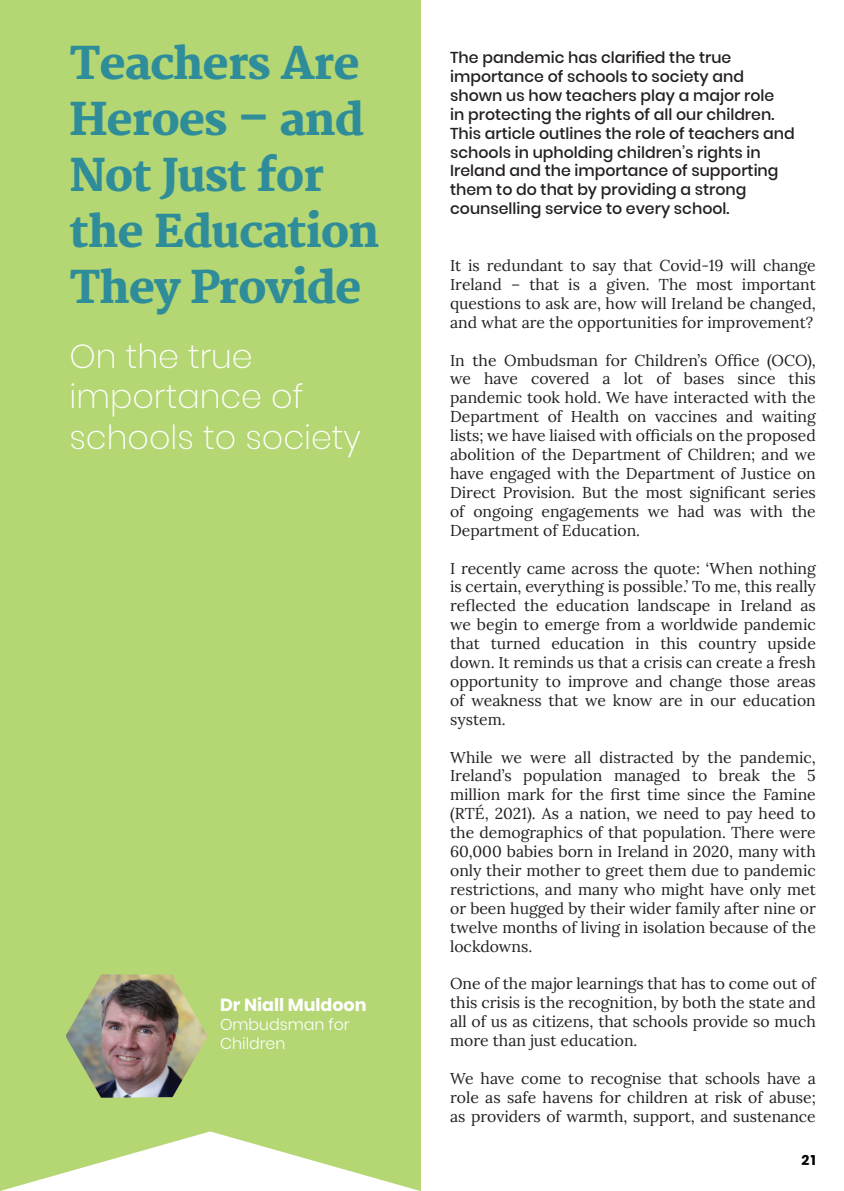
<style>
.page{position:relative;width:844px;height:1191px;background:#fff}
.page>*{position:absolute;margin:0;border:0;box-sizing:border-box;transform-origin:0 0}
.t1{font:800 43.75px/56px "Merriweather";letter-spacing:-.025em;color:#2f8d9a}
.t2{font:200 33.25px/40.2px "Poppins";color:#fff}
.t3{font:700 17.5px "Poppins";color:#fff}
.t4{font:15.75px/18.9px "Lora";color:#231f20;text-align:justify}
.t5{font:500 15.75px/18.9px "Poppins";color:#231f20}
.t6{font:300 15.75px/18.9px "Poppins";color:#fff}
.t7{font:700 14px "Poppins";color:#000}
</style>
<div class="page">
<div style="left:0;top:0;width:420px;height:1191px;background:#b4d673"></div>
<svg style="left:0;top:1131px;width:420px;height:60px"></svg>
<img style="left:66px;top:974px;width:142px;height:123px">
<h1 class="t1" style="left:69px;top:37px;width:311px">Teachers Are<br>Heroes – and<br>Not Just for the Education<br>They Provide</h1>
<h2 class="t2" style="left:69px;top:336px;width:293px">On the true importance of schools to society</h2>
<p class="t3" style="left:220px;top:995px;width:148px">Dr Niall Muldoon</p>
<p class="t6" style="left:220px;top:1015px;width:131px">Ombudsman for<br>Children</p>
<p class="t5" style="left:450px;top:48px;width:346px">The pandemic has clarified the true importance of schools to society and shown us how teachers play a major role<br>in protecting the rights of all our children.<br>This article outlines the role of teachers and schools in upholding children’s rights in Ireland and the importance of supporting them to do that by providing a strong counselling service to every school.</p>
<p class="t4" style="left:450px;top:255px;width:367px">It is redundant to say that Covid-19 will change Ireland – that is a given. The most important questions to ask are, how will Ireland be changed, and what are the opportunities for improvement?</p>
<p class="t4" style="left:450px;top:349px;width:367px">In the Ombudsman for Children’s Office (OCO), we have covered a lot of bases since this pandemic took hold. We have interacted with the Department of Health on vaccines and waiting lists; we have liaised with officials on the proposed abolition of the Department of Children; and we have engaged with the Department of Justice on Direct Provision. But the most significant series of ongoing engagements we had was with the Department of Education.</p>
<p class="t4" style="left:450px;top:557px;width:367px">I recently came across the quote: ‘When nothing is certain, everything is possible.’ To me, this really reflected the education landscape in Ireland as we begin to emerge from a worldwide pandemic that turned education in this country upside down. It reminds us that a crisis can create a fresh opportunity to improve and change those areas of weakness that we know are in our education system.</p>
<p class="t4" style="left:450px;top:746px;width:367px">While we were all distracted by the pandemic, Ireland’s population managed to break the 5 million mark for the first time since the Famine (RTÉ, 2021). As a nation, we need to pay heed to the demographics of that population. There were 60,000 babies born in Ireland in 2020, many with only their mother to greet them due to pandemic restrictions, and many who might have only met or been hugged by their wider family after nine or twelve months of living in isolation because of the lockdowns.</p>
<p class="t4" style="left:450px;top:973px;width:367px">One of the major learnings that has to come out of this crisis is the recognition, by both the state and all of us as citizens, that schools provide so much more than just education.</p>
<p class="t4" style="left:450px;top:1068px;width:367px">We have come to recognise that schools have a role as safe havens for children at risk of abuse; as providers of warmth, support, and sustenance</p>
<p class="t7" style="left:801px;top:1152px;width:16px">21</p>
</div>
